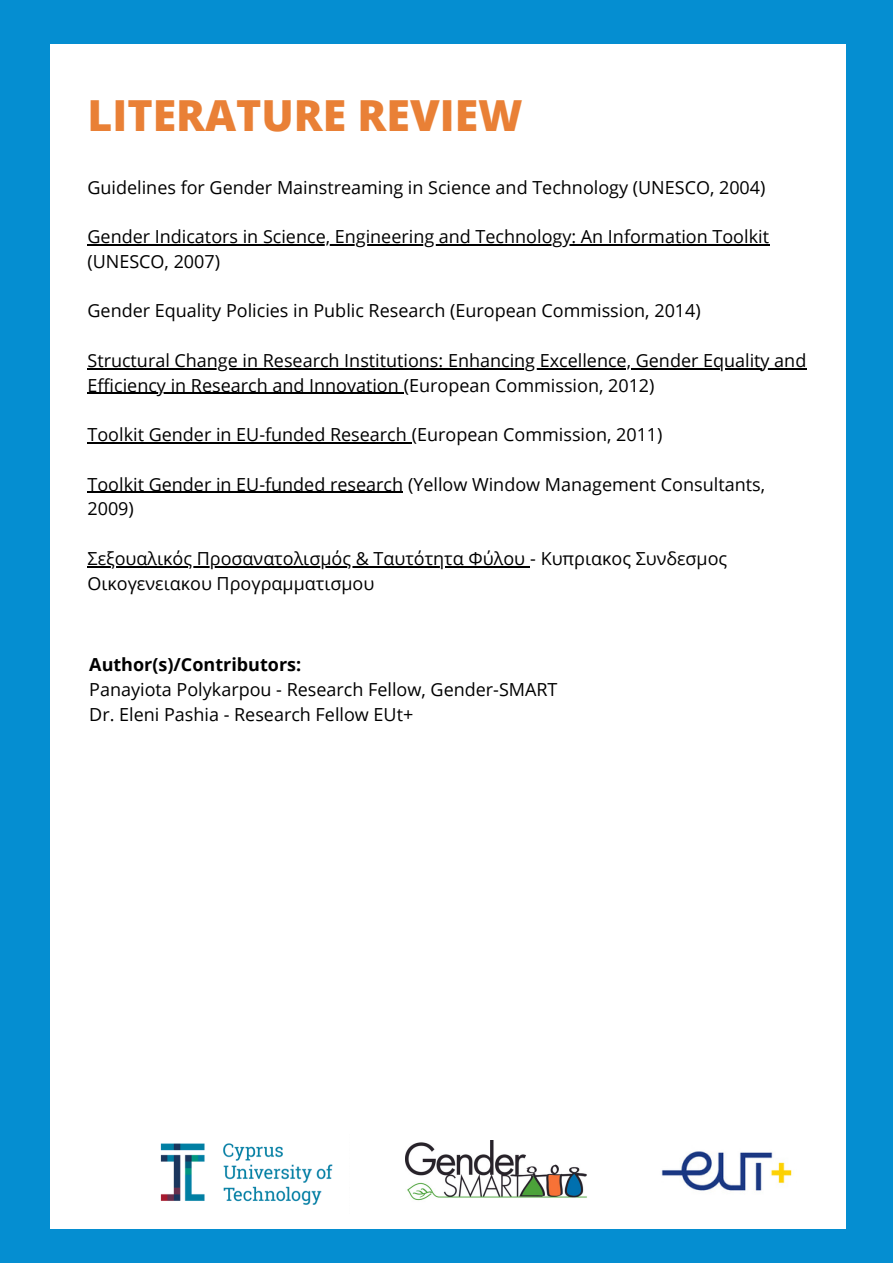
<style>
.page{position:relative;width:893px;height:1264px;background:#fff}
.page>*{position:absolute;margin:0;border:0;box-sizing:border-box;transform-origin:0 0}
.t1{font:800 42.75px "Open Sans";color:#e98036}
.t2{font:18px/24.8px "Open Sans";color:#000}
.t3{font:700 18px "Open Sans";color:#000}
</style>
<div class="page">
<div style="left:0;top:0;width:892px;height:1262px;background:#058ed1"></div>
<div style="left:50px;top:44px;width:795px;height:1184px;background:#fff"></div>
<img style="left:405px;top:1140px;width:182px;height:61px">
<img style="left:661px;top:1151px;width:131px;height:40px">
<hr style="left:87px;top:244px;width:682px;height:1px;background:#000">
<hr style="left:87px;top:368px;width:720px;height:1px;background:#000">
<hr style="left:87px;top:393px;width:312px;height:1px;background:#000">
<hr style="left:87px;top:442px;width:325px;height:1px;background:#000">
<hr style="left:87px;top:492px;width:316px;height:1px;background:#000">
<hr style="left:87px;top:566px;width:443px;height:1px;background:#000">
<img style="left:160px;top:1143px;width:173px;height:62px">
<h1 class="t1" style="left:87px;top:85px;width:436px">LITERATURE REVIEW</h1>
<p class="t2" style="left:87px;top:174px;width:679px">Guidelines for Gender Mainstreaming in Science and Technology (UNESCO, 2004)</p>
<p class="t2" style="left:87px;top:224px;width:683px">Gender Indicators in Science, Engineering and Technology: An Information Toolkit (UNESCO, 2007)</p>
<p class="t2" style="left:87px;top:298px;width:614px">Gender Equality Policies in Public Research (European Commission, 2014)</p>
<p class="t2" style="left:87px;top:347px;width:720px">Structural Change in Research Institutions: Enhancing Excellence, Gender Equality and<br>Efficiency in Research and Innovation (European Commission, 2012)</p>
<p class="t2" style="left:87px;top:422px;width:576px">Toolkit Gender in EU-funded Research (European Commission, 2011)</p>
<p class="t2" style="left:87px;top:471px;width:679px">Toolkit Gender in EU-funded research (Yellow Window Management Consultants,<br>2009)</p>
<p class="t2" style="left:87px;top:545px;width:641px">Σεξουαλικός Προσανατολισμός &amp; Ταυτότητα Φύλου - Kυπριακος Συνδεσμος<br>Οικογενειακου Προγραμματισμου</p>
<p class="t3" style="left:89px;top:652px;width:213px">Author(s)/Contributors:</p>
<p class="t2" style="left:89px;top:677px;width:470px">Panayiota Polykarpou - Research Fellow, Gender-SMART<br>Dr. Eleni Pashia - Research Fellow EUt+</p>
</div>
